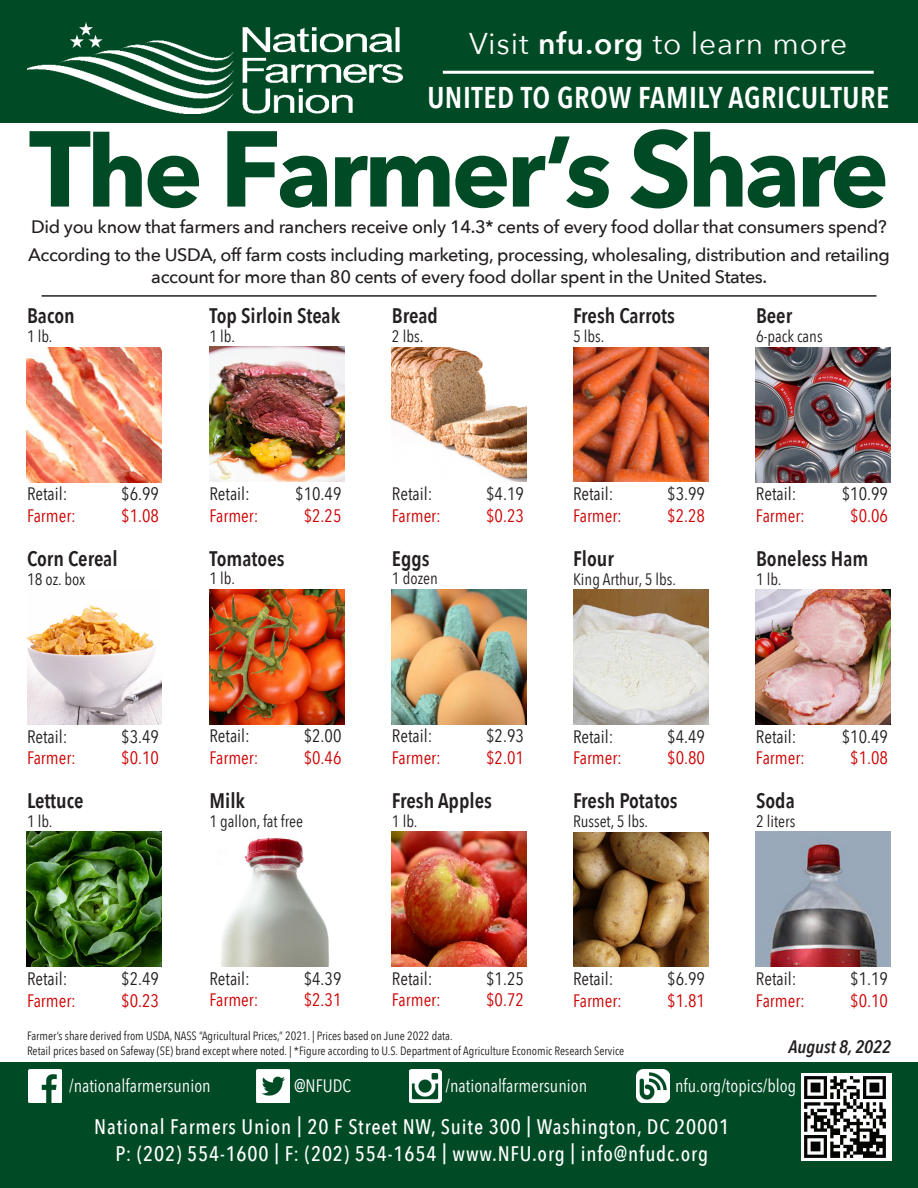
<style>
.page{position:relative;width:918px;height:1188px;background:#fff}
.page>*{position:absolute;margin:0;border:0;box-sizing:border-box;transform-origin:0 0}
.t1{font:700 99px "Avenir Next";letter-spacing:-.04em;color:#004b25}
.t2{font:600 30px "Avenir Next Condensed";letter-spacing:.02em;color:#fff}
.t3{font:30px "Avenir Next";letter-spacing:.03em;color:#fff}
.t4{font:500 21px "Avenir Next Condensed";letter-spacing:.04em;color:#fff}
.t5{font:600 21px "Avenir Next Condensed";color:#231f20}
.t6{font:500 18px/21.8px "Avenir Next";letter-spacing:-.02em;color:#231f20;text-align:center}
.t7{font:18px "Avenir Next Condensed";color:#231f20}
.t8{font:18px "Avenir Next Condensed";color:#c00}
.t9{font:18px "Avenir Next Condensed";color:#fff}
.t10{font:italic 600 18px "Avenir Next Condensed";color:#231f20}
.t11{font:16.5px "Avenir Next Condensed";color:#231f20}
.t12{font:12px "Avenir Next Condensed";color:#231f20}
.s1{font-weight:600}
.s2{font-size:106.5px}
</style>
<div class="page">
<div style="left:0;top:1063px;width:918px;height:125px;background:#004b25"></div>
<img style="left:27px;top:347px;width:135px;height:135px">
<div style="left:0;top:0;width:918px;height:123px;background:#004b25"></div>
<img style="left:27px;top:22px;width:375px;height:91px">
<img style="left:801px;top:1074px;width:90px;height:87px">
<hr style="left:443px;top:71px;width:431px;height:3px;background:#fff">
<img style="left:209px;top:347px;width:135px;height:135px">
<img style="left:392px;top:347px;width:135px;height:135px">
<img style="left:573px;top:347px;width:135px;height:135px">
<img style="left:756px;top:347px;width:135px;height:135px">
<img style="left:27px;top:604px;width:135px;height:121px">
<img style="left:209px;top:589px;width:135px;height:135px">
<img style="left:392px;top:590px;width:135px;height:134px">
<img style="left:573px;top:590px;width:135px;height:135px">
<img style="left:756px;top:590px;width:135px;height:134px">
<img style="left:27px;top:832px;width:135px;height:135px">
<img style="left:221px;top:837px;width:108px;height:130px">
<img style="left:573px;top:832px;width:135px;height:135px">
<img style="left:756px;top:832px;width:135px;height:135px">
<img style="left:28px;top:1069px;width:33px;height:33px">
<img style="left:409px;top:1069px;width:33px;height:33px">
<img style="left:257px;top:1069px;width:32px;height:33px">
<img style="left:636px;top:1069px;width:34px;height:34px">
<hr style="left:42px;top:295px;width:834px;height:2px;background:#231f20">
<img style="left:392px;top:832px;width:135px;height:135px">
<p class="t3" style="left:469px;top:18px;width:380px">Visit <span class="s1">nfu.org</span> to learn more</p>
<p class="t2" style="left:427px;top:72px;width:463px">UNITED TO GROW FAMILY AGRICULTURE</p>
<p class="t1" style="left:29px;top:86px;width:862px"><span class="s2">T</span>he <span class="s2">F</span>armer’s <span class="s2">S</span>hare</p>
<p class="t6" style="left:31px;top:215px;width:857px">Did you know that farmers and ranchers receive only 14.3* cents of every food dollar that consumers spend?</p>
<p class="t6" style="left:28px;top:244px;width:863px">According to the USDA, off farm costs including marketing, processing, wholesaling, distribution and retailing account for more than 80 cents of every food dollar spent in the United States.</p>
<p class="t5" style="left:27px;top:298px;width:49px">Bacon</p>
<p class="t11" style="left:27px;top:322px;width:27px">1 lb.</p>
<p class="t5" style="left:209px;top:298px;width:132px">Top Sirloin Steak</p>
<p class="t11" style="left:209px;top:322px;width:27px">1 lb.</p>
<p class="t5" style="left:392px;top:298px;width:48px">Bread</p>
<p class="t11" style="left:392px;top:322px;width:33px">2 lbs.</p>
<p class="t5" style="left:573px;top:298px;width:103px">Fresh Carrots</p>
<p class="t11" style="left:573px;top:322px;width:33px">5 lbs.</p>
<p class="t5" style="left:756px;top:298px;width:38px">Beer</p>
<p class="t11" style="left:756px;top:322px;width:68px">6-pack cans</p>
<p class="t7" style="left:27px;top:478px;width:42px">Retail:</p>
<p class="t7" style="left:121px;top:478px;width:39px">$6.99</p>
<p class="t8" style="left:27px;top:500px;width:50px">Farmer:</p>
<p class="t8" style="left:121px;top:500px;width:39px">$1.08</p>
<p class="t5" style="left:27px;top:540px;width:92px">Corn Cereal</p>
<p class="t11" style="left:27px;top:565px;width:60px">18 oz. box</p>
<p class="t7" style="left:209px;top:478px;width:42px">Retail:</p>
<p class="t7" style="left:295px;top:478px;width:48px">$10.49</p>
<p class="t8" style="left:209px;top:500px;width:50px">Farmer:</p>
<p class="t8" style="left:304px;top:500px;width:39px">$2.25</p>
<p class="t5" style="left:209px;top:540px;width:77px">Tomatoes</p>
<p class="t11" style="left:209px;top:565px;width:27px">1 lb.</p>
<p class="t7" style="left:392px;top:478px;width:42px">Retail:</p>
<p class="t7" style="left:486px;top:478px;width:39px">$4.19</p>
<p class="t8" style="left:392px;top:500px;width:50px">Farmer:</p>
<p class="t8" style="left:486px;top:500px;width:39px">$0.23</p>
<p class="t5" style="left:392px;top:540px;width:39px">Eggs</p>
<p class="t11" style="left:392px;top:565px;width:47px">1 dozen</p>
<p class="t7" style="left:573px;top:478px;width:42px">Retail:</p>
<p class="t7" style="left:667px;top:478px;width:39px">$3.99</p>
<p class="t8" style="left:573px;top:500px;width:50px">Farmer:</p>
<p class="t8" style="left:667px;top:500px;width:39px">$2.28</p>
<p class="t5" style="left:573px;top:540px;width:42px">Flour</p>
<p class="t11" style="left:573px;top:565px;width:105px">King Arthur, 5 lbs.</p>
<p class="t7" style="left:756px;top:478px;width:42px">Retail:</p>
<p class="t7" style="left:842px;top:478px;width:48px">$10.99</p>
<p class="t8" style="left:756px;top:500px;width:50px">Farmer:</p>
<p class="t8" style="left:850px;top:500px;width:39px">$0.06</p>
<p class="t5" style="left:756px;top:540px;width:114px">Boneless Ham</p>
<p class="t11" style="left:756px;top:565px;width:27px">1 lb.</p>
<p class="t7" style="left:27px;top:721px;width:42px">Retail:</p>
<p class="t7" style="left:121px;top:721px;width:39px">$3.49</p>
<p class="t8" style="left:27px;top:743px;width:50px">Farmer:</p>
<p class="t8" style="left:121px;top:743px;width:39px">$0.10</p>
<p class="t5" style="left:27px;top:783px;width:58px">Lettuce</p>
<p class="t11" style="left:27px;top:807px;width:27px">1 lb.</p>
<p class="t7" style="left:209px;top:721px;width:42px">Retail:</p>
<p class="t7" style="left:304px;top:721px;width:39px">$2.00</p>
<p class="t8" style="left:209px;top:742px;width:50px">Farmer:</p>
<p class="t8" style="left:304px;top:742px;width:39px">$0.46</p>
<p class="t5" style="left:209px;top:783px;width:37px">Milk</p>
<p class="t11" style="left:209px;top:807px;width:95px">1 gallon, fat free</p>
<p class="t7" style="left:392px;top:721px;width:42px">Retail:</p>
<p class="t7" style="left:486px;top:721px;width:39px">$2.93</p>
<p class="t8" style="left:392px;top:742px;width:50px">Farmer:</p>
<p class="t8" style="left:486px;top:742px;width:39px">$2.01</p>
<p class="t5" style="left:392px;top:783px;width:101px">Fresh Apples</p>
<p class="t11" style="left:392px;top:807px;width:27px">1 lb.</p>
<p class="t7" style="left:573px;top:721px;width:42px">Retail:</p>
<p class="t7" style="left:667px;top:721px;width:39px">$4.49</p>
<p class="t8" style="left:573px;top:743px;width:50px">Farmer:</p>
<p class="t8" style="left:667px;top:743px;width:39px">$0.80</p>
<p class="t5" style="left:573px;top:783px;width:106px">Fresh Potatos</p>
<p class="t11" style="left:573px;top:807px;width:77px">Russet, 5 lbs.</p>
<p class="t7" style="left:756px;top:721px;width:42px">Retail:</p>
<p class="t7" style="left:842px;top:721px;width:48px">$10.49</p>
<p class="t8" style="left:756px;top:743px;width:50px">Farmer:</p>
<p class="t8" style="left:850px;top:743px;width:39px">$1.08</p>
<p class="t5" style="left:756px;top:783px;width:40px">Soda</p>
<p class="t11" style="left:756px;top:807px;width:41px">2 liters</p>
<p class="t7" style="left:27px;top:963px;width:42px">Retail:</p>
<p class="t7" style="left:121px;top:963px;width:39px">$2.49</p>
<p class="t8" style="left:27px;top:985px;width:50px">Farmer:</p>
<p class="t8" style="left:121px;top:985px;width:39px">$0.23</p>
<p class="t7" style="left:209px;top:963px;width:42px">Retail:</p>
<p class="t7" style="left:304px;top:963px;width:39px">$4.39</p>
<p class="t8" style="left:209px;top:985px;width:50px">Farmer:</p>
<p class="t8" style="left:304px;top:985px;width:39px">$2.31</p>
<p class="t7" style="left:392px;top:963px;width:42px">Retail:</p>
<p class="t7" style="left:486px;top:963px;width:39px">$1.25</p>
<p class="t8" style="left:392px;top:985px;width:50px">Farmer:</p>
<p class="t8" style="left:486px;top:985px;width:39px">$0.72</p>
<p class="t7" style="left:573px;top:963px;width:42px">Retail:</p>
<p class="t7" style="left:667px;top:963px;width:39px">$6.99</p>
<p class="t8" style="left:573px;top:985px;width:50px">Farmer:</p>
<p class="t8" style="left:667px;top:985px;width:39px">$1.81</p>
<p class="t7" style="left:756px;top:963px;width:42px">Retail:</p>
<p class="t7" style="left:850px;top:963px;width:39px">$1.19</p>
<p class="t8" style="left:756px;top:985px;width:50px">Farmer:</p>
<p class="t8" style="left:850px;top:985px;width:39px">$0.10</p>
<p class="t12" style="left:27px;top:1026px;width:427px">Farmer’s share derived from USDA, NASS “Agricultural Prices,” 2021. | Prices based on June 2022 data.</p>
<p class="t12" style="left:27px;top:1041px;width:599px">Retail prices based on Safeway (SE) brand except where noted. | *Figure according to U.S. Department of Agriculture Economic Research Service</p>
<p class="t10" style="left:788px;top:1036px;width:104px">August 8, 2022</p>
<p class="t9" style="left:69px;top:1071px;width:143px">/nationalfarmersunion</p>
<p class="t9" style="left:294px;top:1071px;width:59px">@NFUDC</p>
<p class="t9" style="left:446px;top:1071px;width:143px">/nationalfarmersunion</p>
<p class="t9" style="left:675px;top:1071px;width:122px">nfu.org/topics/blog</p>
<p class="t4" style="left:94px;top:1114px;width:636px">National Farmers Union | 20 F Street NW, Suite 300 | Washington, DC 20001</p>
<p class="t4" style="left:115px;top:1141px;width:594px">P: (202) 554-1600 | F: (202) 554-1654 | www.NFU.org | info@nfudc.org</p>
</div>
